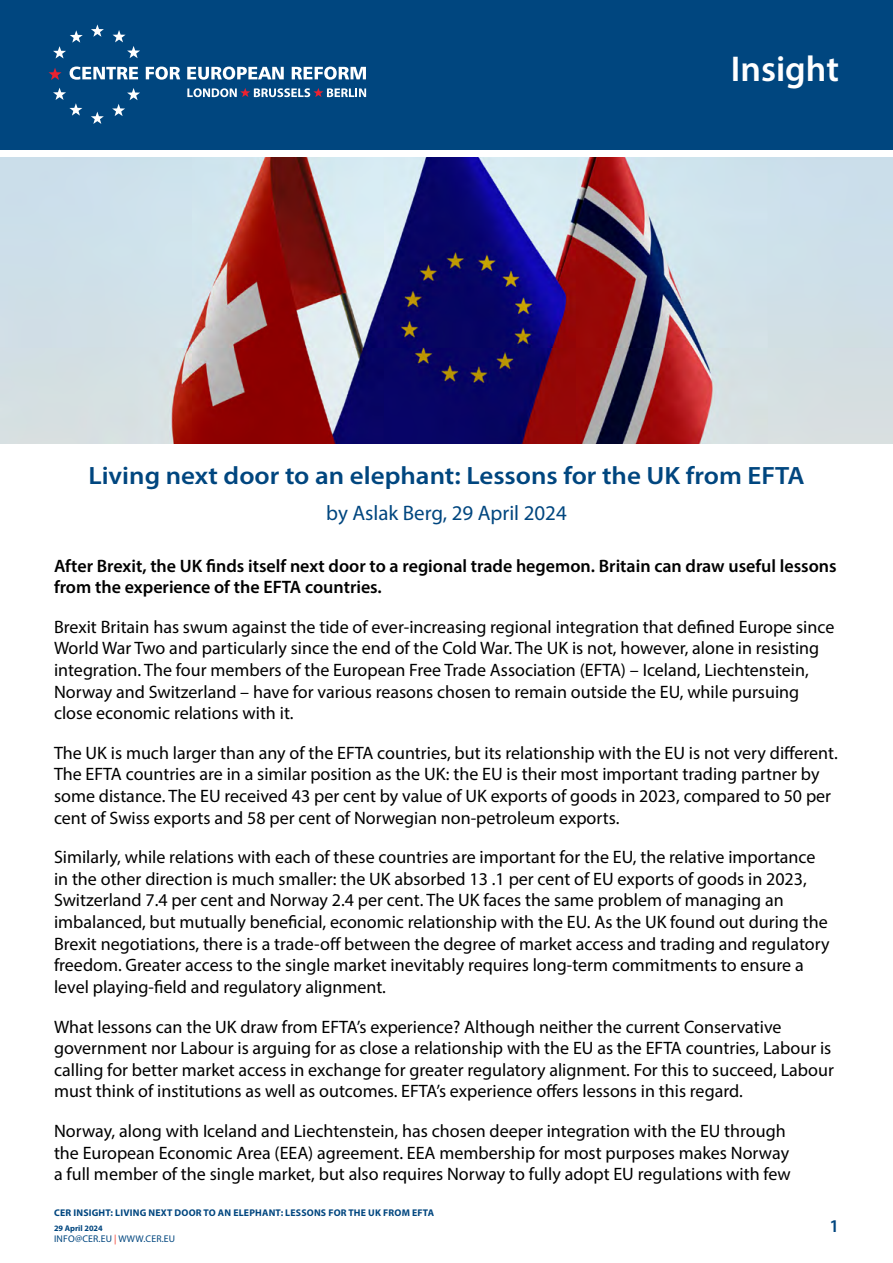
<style>
.page{position:relative;width:893px;height:1263px;background:#fff}
.page>*{position:absolute;margin:0;border:0;box-sizing:border-box;transform-origin:0 0}
.t1{font:600 36px "Myriad Pro";color:#fff}
.t2{font:600 25.05px "Myriad Pro";color:#00467f;scale:1.08 1}
.t3{font:21px "Myriad Pro";color:#00467f}
.t4{font:18px/21.6px "Myriad Pro";color:#000}
.t5{font:600 18px/21.6px "Myriad Pro";color:#000}
.t6{font:600 18px "Myriad Pro";color:#00467f}
.t7{font:700 9.75px "Myriad Pro";letter-spacing:.02em;color:#00467f}
.t8{font:9.75px "Myriad Pro";letter-spacing:.02em;color:#00467f}
.t9{font:700 8.25px "Myriad Pro";color:#00467f}
.s1{color:#ee3124}
</style>
<div class="page">
<img style="left:0;top:157px;width:893px;height:286px">
<div style="left:0;top:0;width:893px;height:150px;background:#00467f"></div>
<svg style="left:91px;top:24px;width:13px;height:13px"></svg>
<svg style="left:113px;top:30px;width:27px;height:28px"></svg>
<svg style="left:112px;top:88px;width:28px;height:28px"></svg>
<svg style="left:91px;top:112px;width:13px;height:12px"></svg>
<svg style="left:53px;top:88px;width:29px;height:28px"></svg>
<svg style="left:53px;top:30px;width:30px;height:28px"></svg>
<svg style="left:49px;top:68px;width:13px;height:12px"></svg>
<svg style="left:70px;top:67px;width:68px;height:13px"></svg>
<svg style="left:146px;top:67px;width:34px;height:13px"></svg>
<svg style="left:187px;top:67px;width:97px;height:13px"></svg>
<svg style="left:292px;top:67px;width:74px;height:13px"></svg>
<svg style="left:187px;top:88px;width:179px;height:9px"></svg>
<h1 class="t1" style="left:731px;top:46px;width:110px">Insight</h1>
<h2 class="t2" style="left:88px;top:459px;width:665px">Living next door to an elephant: Lessons for the UK from EFTA</h2>
<p class="t3" style="left:326px;top:500px;width:242px">by Aslak Berg, 29 April 2024</p>
<p class="t5" style="left:54px;top:554px;width:784px">After Brexit, the UK finds itself next door to a regional trade hegemon. Britain can draw useful lessons from the experience of the EFTA countries.</p>
<p class="t4" style="left:54px;top:616px;width:782px">Brexit Britain has swum against the tide of ever-increasing regional integration that defined Europe since World War Two and particularly since the end of the Cold War. The UK is not, however, alone in resisting integration. The four members of the European Free Trade Association (EFTA) – Iceland, Liechtenstein, Norway and Switzerland – have for various reasons chosen to remain outside the EU, while pursuing close economic relations with it.</p>
<p class="t4" style="left:54px;top:742px;width:785px">The UK is much larger than any of the EFTA countries, but its relationship with the EU is not very different.<br>The EFTA countries are in a similar position as the UK: the EU is their most important trading partner by some distance. The EU received 43 per cent by value of UK exports of goods in 2023, compared to 50 per cent of Swiss exports and 58 per cent of Norwegian non-petroleum exports.</p>
<p class="t4" style="left:54px;top:846px;width:777px">Similarly, while relations with each of these countries are important for the EU, the relative importance in the other direction is much smaller: the UK absorbed 13 .1 per cent of EU exports of goods in 2023, Switzerland 7.4 per cent and Norway 2.4 per cent. The UK faces the same problem of managing an imbalanced, but mutually beneficial, economic relationship with the EU. As the UK found out during the Brexit negotiations, there is a trade-off between the degree of market access and trading and regulatory freedom. Greater access to the single market inevitably requires long-term commitments to ensure a level playing-field and regulatory alignment.</p>
<p class="t4" style="left:54px;top:1015px;width:781px">What lessons can the UK draw from EFTA’s experience? Although neither the current Conservative government nor Labour is arguing for as close a relationship with the EU as the EFTA countries, Labour is calling for better market access in exchange for greater regulatory alignment. For this to succeed, Labour must think of institutions as well as outcomes. EFTA’s experience offers lessons in this regard.</p>
<p class="t4" style="left:54px;top:1120px;width:738px">Norway, along with Iceland and Liechtenstein, has chosen deeper integration with the EU through the European Economic Area (EEA) agreement. EEA membership for most purposes makes Norway a full member of the single market, but also requires Norway to fully adopt EU regulations with few</p>
<p class="t7" style="left:54px;top:1206px;width:381px">CER INSIGHT: LIVING NEXT DOOR TO AN ELEPHANT: LESSONS FOR THE UK FROM EFTA</p>
<p class="t9" style="left:54px;top:1223px;width:50px">29 April 2024</p>
<p class="t8" style="left:54px;top:1232px;width:123px">INFO@CER.EU <span class="s1">|</span> WWW.CER.EU</p>
<p class="t6" style="left:829px;top:1214px;width:11px">1</p>
</div>
